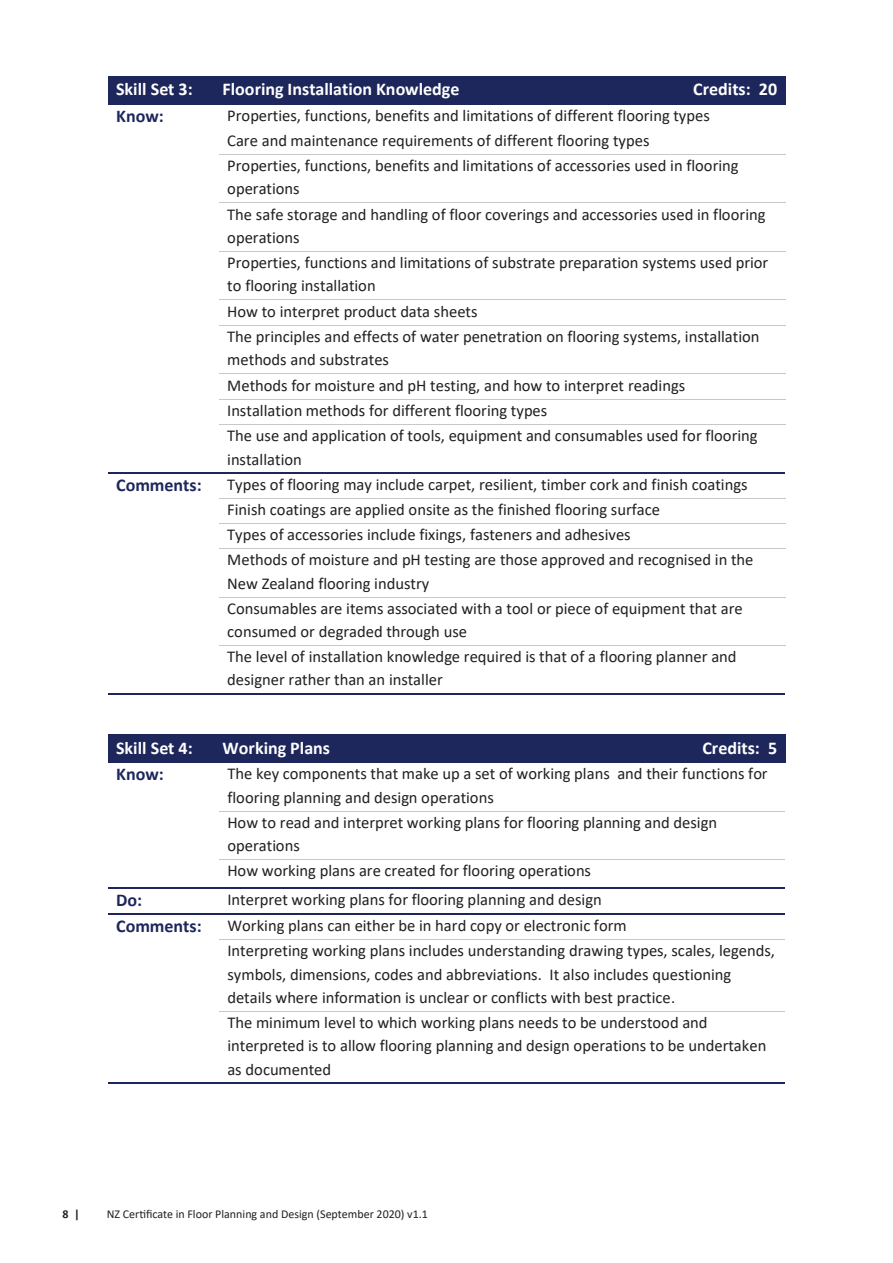
<style>
.page{position:relative;width:893px;height:1263px;background:#fff}
.page>*{position:absolute;margin:0;border:0;box-sizing:border-box;transform-origin:0 0}
.t1{font:700 18px "Calibri";color:#fff}
.t2{font:700 18px "Calibri";color:#1d275b}
.t3{font:16.5px/25px "Calibri";color:#231f20}
.t4{font:12px "Calibri";color:#231f20}
.t5{font:700 12px "Calibri";color:#231f20}
</style>
<div class="page">
<hr style="left:219px;top:154px;width:566px;height:1px;background:#c7c8ca">
<hr style="left:219px;top:203px;width:566px;height:1px;background:#c7c8ca">
<hr style="left:219px;top:251px;width:566px;height:1px;background:#c7c8ca">
<hr style="left:219px;top:299px;width:566px;height:1px;background:#c7c8ca">
<hr style="left:219px;top:325px;width:566px;height:1px;background:#c7c8ca">
<hr style="left:219px;top:373px;width:566px;height:1px;background:#c7c8ca">
<hr style="left:219px;top:399px;width:566px;height:1px;background:#c7c8ca">
<hr style="left:219px;top:424px;width:566px;height:1px;background:#c7c8ca">
<hr style="left:108px;top:473px;width:111px;height:1px;background:#1d275b">
<hr style="left:220px;top:473px;width:565px;height:1px;background:#1d275b">
<hr style="left:219px;top:498px;width:566px;height:1px;background:#c7c8ca">
<hr style="left:219px;top:524px;width:566px;height:1px;background:#c7c8ca">
<hr style="left:219px;top:549px;width:566px;height:1px;background:#c7c8ca">
<hr style="left:219px;top:597px;width:566px;height:1px;background:#c7c8ca">
<hr style="left:219px;top:645px;width:566px;height:1px;background:#c7c8ca">
<hr style="left:108px;top:693px;width:111px;height:1px;background:#1d275b">
<hr style="left:220px;top:693px;width:565px;height:1px;background:#1d275b">
<div style="left:108px;top:77px;width:677px;height:28px;background:#1d275b"></div>
<div style="left:108px;top:735px;width:677px;height:28px;background:#1d275b"></div>
<hr style="left:219px;top:811px;width:566px;height:1px;background:#c7c8ca">
<hr style="left:219px;top:859px;width:566px;height:1px;background:#c7c8ca">
<hr style="left:108px;top:887px;width:111px;height:1px;background:#1d275b">
<hr style="left:220px;top:887px;width:565px;height:1px;background:#1d275b">
<hr style="left:108px;top:914px;width:111px;height:1px;background:#1d275b">
<hr style="left:220px;top:914px;width:565px;height:1px;background:#1d275b">
<hr style="left:219px;top:940px;width:566px;height:1px;background:#c7c8ca">
<hr style="left:219px;top:1011px;width:566px;height:1px;background:#c7c8ca">
<hr style="left:108px;top:1083px;width:111px;height:1px;background:#1d275b">
<hr style="left:220px;top:1083px;width:565px;height:1px;background:#1d275b">
<p class="t1" style="left:116px;top:77px;width:78px">Skill Set 3:</p>
<p class="t1" style="left:223px;top:77px;width:238px">Flooring Installation Knowledge</p>
<p class="t1" style="left:693px;top:77px;width:85px">Credits: 20</p>
<p class="t2" style="left:116px;top:103px;width:49px">Know:</p>
<p class="t3" style="left:227px;top:103px;width:513px">Properties, functions, benefits and limitations of different flooring types<br>Care and maintenance requirements of different flooring types<br>Properties, functions, benefits and limitations of accessories used in flooring</p>
<p class="t3" style="left:227px;top:176px;width:540px">operations<br>The safe storage and handling of floor coverings and accessories used in flooring</p>
<p class="t3" style="left:227px;top:224px;width:543px">operations<br>Properties, functions and limitations of substrate preparation systems used prior</p>
<p class="t3" style="left:227px;top:272px;width:534px;line-height:25.5px">to flooring installation<br>How to interpret product data sheets<br>The principles and effects of water penetration on flooring systems, installation</p>
<p class="t3" style="left:227px;top:347px;width:532px">methods and substrates<br>Methods for moisture and pH testing, and how to interpret readings Installation methods for different flooring types<br>The use and application of tools, equipment and consumables used for flooring</p>
<p class="t3" style="left:227px;top:446px;width:76px">installation</p>
<p class="t2" style="left:116px;top:472px;width:87px">Comments:</p>
<p class="t3" style="left:227px;top:472px;width:528px">Types of flooring may include carpet, resilient, timber cork and finish coatings Finish coatings are applied onsite as the finished flooring surface<br>Types of accessories include fixings, fasteners and adhesives<br>Methods of moisture and pH testing are those approved and recognised in the</p>
<p class="t3" style="left:227px;top:570px;width:517px">New Zealand flooring industry<br>Consumables are items associated with a tool or piece of equipment that are</p>
<p class="t3" style="left:227px;top:618px;width:511px">consumed or degraded through use<br>The level of installation knowledge required is that of a flooring planner and</p>
<p class="t3" style="left:227px;top:667px;width:217px">designer rather than an installer</p>
<p class="t1" style="left:116px;top:735px;width:78px">Skill Set 4:</p>
<p class="t1" style="left:223px;top:735px;width:109px">Working Plans</p>
<p class="t1" style="left:702px;top:735px;width:76px">Credits: 5</p>
<p class="t2" style="left:116px;top:761px;width:49px">Know:</p>
<p class="t3" style="left:227px;top:762px;width:542px;line-height:23.2px">The key components that make up a set of working plans and their functions for flooring planning and design operations</p>
<p class="t3" style="left:227px;top:810px;width:491px;line-height:23.1px">How to read and interpret working plans for flooring planning and design operations</p>
<p class="t3" style="left:227px;top:857px;width:365px">How working plans are created for flooring operations</p>
<p class="t2" style="left:116px;top:887px;width:27px">Do:</p>
<p class="t3" style="left:227px;top:886px;width:376px">Interpret working plans for flooring planning and design</p>
<p class="t2" style="left:116px;top:913px;width:87px">Comments:</p>
<p class="t3" style="left:227px;top:913px;width:549px">Working plans can either be in hard copy or electronic form<br>Interpreting working plans includes understanding drawing types, scales, legends,</p>
<p class="t3" style="left:227px;top:962px;width:505px;line-height:23.1px">symbols, dimensions, codes and abbreviations. It also includes questioning details where information is unclear or conflicts with best practice.</p>
<p class="t3" style="left:227px;top:1010px;width:540px;line-height:23.2px">The minimum level to which working plans needs to be understood and interpreted is to allow flooring planning and design operations to be undertaken as documented</p>
<p class="t5" style="left:63px;top:1205px;width:19px">8 |</p>
<p class="t4" style="left:107px;top:1206px;width:323px">NZ Certificate in Floor Planning and Design (September 2020) v1.1</p>
</div>
